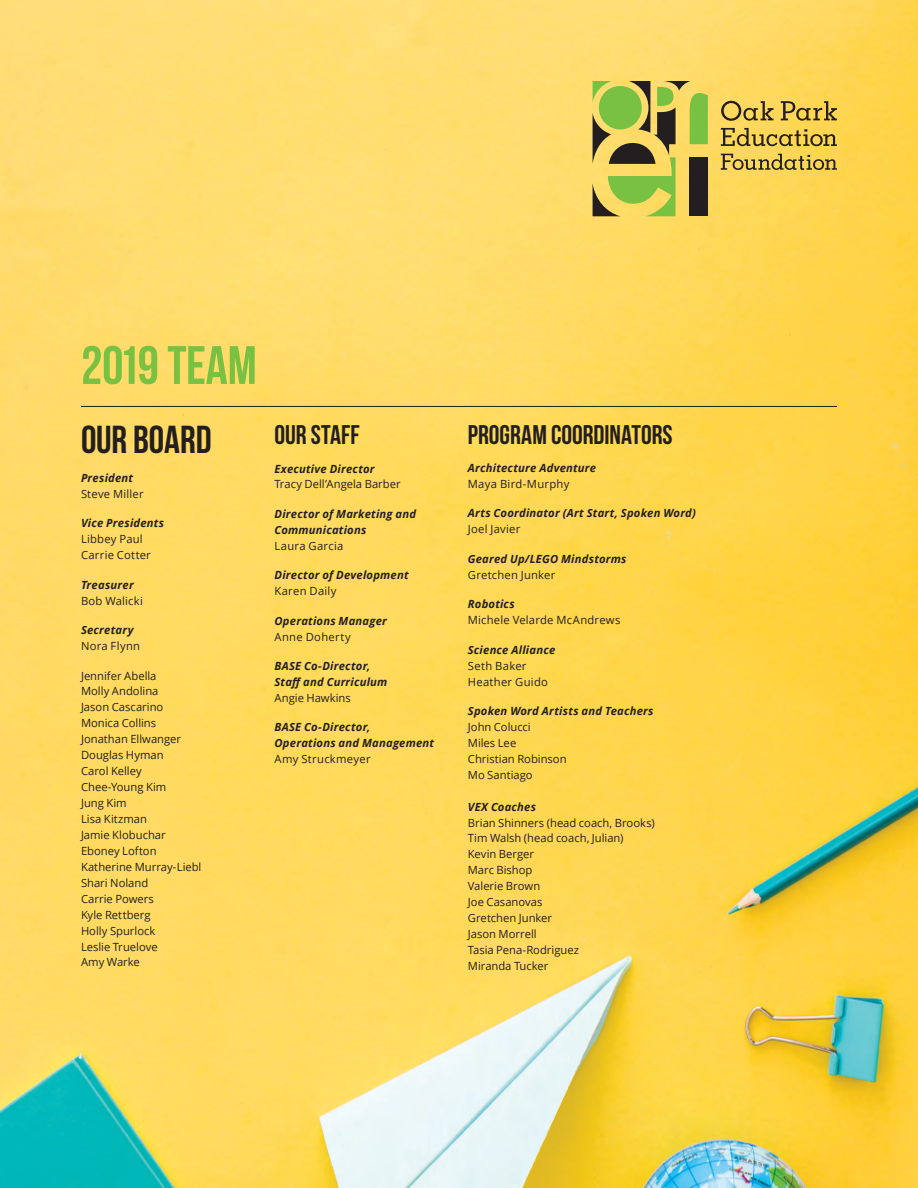
<style>
.page{position:relative;width:918px;height:1188px;background:#fff}
.page>*{position:absolute;margin:0;border:0;box-sizing:border-box;transform-origin:0 0}
.t1{font:54px "Bebas Neue";letter-spacing:-.005em;color:#79c142}
.t2{font:39px "Bebas Neue";letter-spacing:-.005em;color:#231f20}
.t3{font:27px "Bebas Neue";color:#231f20}
.t4{font:11.25px/15.9px "Open Sans";color:#231f20}
.t5{font:italic 700 11.25px/15.9px "Open Sans";letter-spacing:.02em;color:#231f20}
.t6{font:11.25px/15.9px "Open Sans";letter-spacing:.02em;color:#231f20}
.t7{font:11.25px/15.9px "Open Sans";letter-spacing:.025em;color:#231f20}
</style>
<div class="page">
<img style="left:0;top:0;width:918px;height:1188px">
<hr style="left:81px;top:406px;width:756px;height:1px;background:#231f20">
<svg style="left:593px;top:81px;width:115px;height:135px;background:#a7aa4c"></svg>
<svg style="left:721px;top:101px;width:53px;height:20px"></svg>
<svg style="left:781px;top:101px;width:56px;height:20px"></svg>
<svg style="left:721px;top:128px;width:116px;height:18px;background:#bda045"></svg>
<svg style="left:721px;top:154px;width:116px;height:16px;background:#bea147"></svg>
<h1 class="t1" style="left:81px;top:336px;width:177px">2019 TEAM</h1>
<h2 class="t2" style="left:81px;top:418px;width:132px">OUR BOARD</h2>
<p class="t5" style="left:81px;top:470px;width:54px">President</p>
<p class="t4" style="left:81px;top:486px;width:64px">Steve Miller</p>
<p class="t5" style="left:81px;top:515px;width:85px">Vice Presidents</p>
<p class="t6" style="left:81px;top:531px;width:71px">Libbey Paul<br>Carrie Cotter</p>
<p class="t5" style="left:81px;top:576px;width:54px">Treasurer</p>
<p class="t6" style="left:81px;top:592px;width:63px">Bob Walicki</p>
<p class="t5" style="left:81px;top:622px;width:54px">Secretary</p>
<p class="t6" style="left:81px;top:638px;width:61px">Nora Flynn</p>
<p class="t4" style="left:81px;top:667px;width:122px">Jennifer Abella<br>Molly Andolina<br>Jason Cascarino<br>Monica Collins<br>Jonathan Ellwanger<br>Douglas Hyman<br>Carol Kelley<br>Chee-Young Kim<br>Jung Kim<br>Lisa Kitzman<br>Jamie Klobuchar<br>Eboney Lofton<br>Katherine Murray-Liebl<br>Shari Noland<br>Carrie Powers<br>Kyle Rettberg<br>Holly Spurlock<br>Leslie Truelove<br>Amy Warke</p>
<h3 class="t3" style="left:274px;top:420px;width:87px">OUR STAFF</h3>
<p class="t5" style="left:274px;top:460px;width:102px">Executive Director</p>
<p class="t4" style="left:274px;top:476px;width:128px">Tracy Dell’Angela Barber</p>
<p class="t5" style="left:274px;top:506px;width:143px">Director of Marketing and<br>Communications</p>
<p class="t6" style="left:274px;top:537px;width:70px">Laura Garcia</p>
<p class="t5" style="left:274px;top:567px;width:136px">Director of Development</p>
<p class="t6" style="left:274px;top:583px;width:64px">Karen Daily</p>
<p class="t5" style="left:274px;top:612px;width:114px">Operations Manager</p>
<p class="t7" style="left:274px;top:628px;width:78px">Anne Doherty</p>
<p class="t5" style="left:274px;top:658px;width:114px">BASE Co-Director,<br>Staff and Curriculum</p>
<p class="t4" style="left:274px;top:690px;width:78px">Angie Hawkins</p>
<p class="t5" style="left:274px;top:719px;width:161px">BASE Co-Director,<br>Operations and Management</p>
<p class="t7" style="left:274px;top:751px;width:98px">Amy Struckmeyer</p>
<h3 class="t3" style="left:468px;top:419px;width:206px">PROGRAM COORDINATORS</h3>
<p class="t5" style="left:468px;top:460px;width:130px">Architecture Adventure</p>
<p class="t7" style="left:468px;top:476px;width:103px">Maya Bird-Murphy</p>
<p class="t5" style="left:468px;top:505px;width:230px">Arts Coordinator (Art Start, Spoken Word)</p>
<p class="t6" style="left:468px;top:521px;width:54px">Joel Javier</p>
<p class="t5" style="left:468px;top:551px;width:160px">Geared Up/LEGO Mindstorms</p>
<p class="t6" style="left:468px;top:566px;width:89px">Gretchen Junker</p>
<p class="t5" style="left:468px;top:596px;width:48px">Robotics</p>
<p class="t6" style="left:468px;top:612px;width:154px">Michele Velarde McAndrews</p>
<p class="t5" style="left:468px;top:641px;width:89px">Science Alliance</p>
<p class="t7" style="left:468px;top:657px;width:82px">Seth Baker<br>Heather Guido</p>
<p class="t5" style="left:468px;top:703px;width:187px">Spoken Word Artists and Teachers</p>
<p class="t4" style="left:468px;top:719px;width:100px">John Colucci<br>Miles Lee<br>Christian Robinson<br>Mo Santiago</p>
<p class="t5" style="left:468px;top:798px;width:70px">VEX Coaches</p>
<p class="t4" style="left:468px;top:814px;width:188px">Brian Shinners (head coach, Brooks)<br>Tim Walsh (head coach, Julian)<br>Kevin Berger<br>Marc Bishop<br>Valerie Brown<br>Joe Casanovas<br>Gretchen Junker<br>Jason Morrell<br>Tasia Pena-Rodriguez<br>Miranda Tucker</p>
</div>
